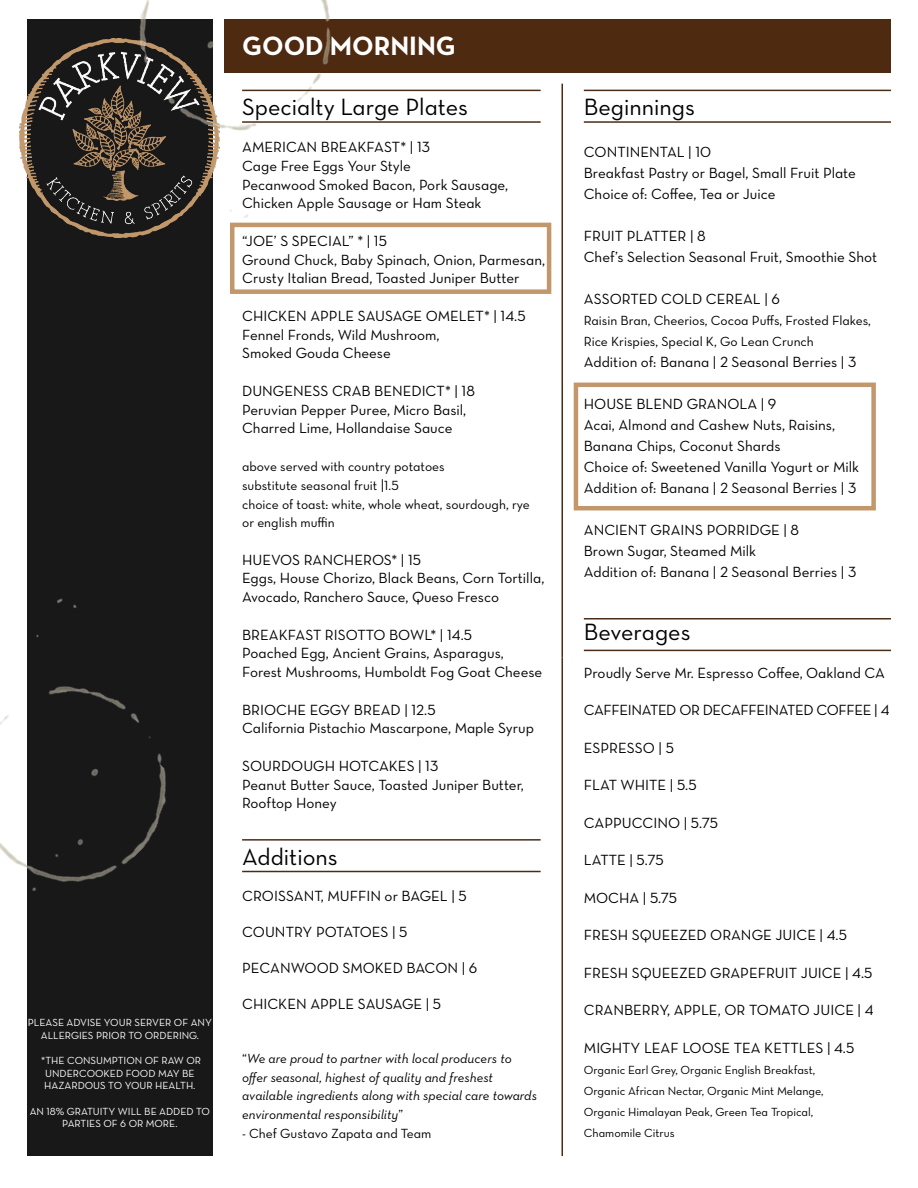
<style>
.page{position:relative;width:918px;height:1188px;background:#fff}
.page>*{position:absolute;margin:0;border:0;box-sizing:border-box;transform-origin:0 0}
.t1{font:700 27px "Neutra Text";color:#fff}
.t2{font:24px "Neutra Text Book Alt";color:#000}
.t3{font:15px/18.8px "Neutra Text Book Alt";color:#000}
.t4{font:15px "Neutra Text Book Alt";letter-spacing:-.025em;color:#000}
.t5{font:13.5px/18.8px "Neutra Text Book Alt";color:#000}
.t6{font:italic 13.5px/18.8px "Neutra Text";color:#000}
.t7{font:12px/21px "Neutra Text Book Alt";color:#000}
.t8{font:10.5px/12.6px "Neutra Text Book Alt";color:#fff;text-align:center}
.s1{font-size:15px}
.s2{font-family:"Neutra Text Book Alt";font-style:normal}
</style>
<div class="page">
<div style="left:445px;top:20px;width:446px;height:52px;background:#4d2a10"></div>
<div style="left:27px;top:20px;width:186px;height:1136px;background:#181819"></div>
<img style="left:20px;top:62px;width:35px;height:152px">
<img style="left:0;top:598px;width:249px;height:293px">
<img style="left:55px;top:0;width:390px;height:238px">
<hr style="left:242px;top:90px;width:299px;height:1px;background:#4b2c17">
<hr style="left:242px;top:121px;width:299px;height:2px;background:#4b2c17">
<hr style="left:584px;top:90px;width:307px;height:1px;background:#4b2c17">
<hr style="left:584px;top:121px;width:307px;height:2px;background:#4b2c17">
<hr style="left:561px;top:84px;width:2px;height:574px;background:#4b2c17">
<hr style="left:561px;top:658px;width:2px;height:498px;background:#4b2c17">
<hr style="left:584px;top:618px;width:307px;height:2px;background:#4b2c17">
<hr style="left:584px;top:650px;width:307px;height:1px;background:#4b2c17">
<hr style="left:242px;top:839px;width:299px;height:2px;background:#4b2c17">
<hr style="left:242px;top:871px;width:299px;height:1px;background:#4b2c17">
<div style="left:574px;top:383px;width:302px;height:127px;border:4px solid #c2976c"></div>
<div style="left:230px;top:223px;width:321px;height:71px;border:4px solid #c2976c"></div>
<p class="t8" style="left:28px;top:1016px;width:186px">PLEASE ADVISE YOUR SERVER OF ANY<br>ALLERGIES PRIOR TO ORDERING.</p>
<p class="t8" style="left:41px;top:1054px;width:161px">*THE CONSUMPTION OF RAW OR<br>UNDERCOOKED FOOD MAY BE<br>HAZARDOUS TO YOUR HEALTH.</p>
<p class="t8" style="left:30px;top:1104px;width:182px">AN 18% GRATUITY WILL BE ADDED TO<br>PARTIES OF 6 OR MORE.</p>
<h1 class="t1" style="left:242px;top:29px;width:215px">GOOD MORNING</h1>
<h2 class="t2" style="left:242px;top:92px;width:227px">Specialty Large Plates</h2>
<p class="t3" style="left:242px;top:138px;width:268px">AMERICAN BREAKFAST* | 13<br>Cage Free Eggs Your Style<br>Pecanwood Smoked Bacon, Pork Sausage,<br>Chicken Apple Sausage or Ham Steak</p>
<p class="t3" style="left:242px;top:231px;width:304px">“JOE’ S SPECIAL” * | 15<br>Ground Chuck, Baby Spinach, Onion, Parmesan,<br>Crusty Italian Bread, Toasted Juniper Butter</p>
<p class="t3" style="left:242px;top:306px;width:285px">CHICKEN APPLE SAUSAGE OMELET* | 14.5<br>Fennel Fronds, Wild Mushroom,<br>Smoked Gouda Cheese</p>
<p class="t3" style="left:242px;top:381px;width:234px">DUNGENESS CRAB BENEDICT* | 18<br>Peruvian Pepper Puree, Micro Basil,<br>Charred Lime, Hollandaise Sauce</p>
<p class="t5" style="left:242px;top:457px;width:289px">above served with country potatoes<br>substitute seasonal fruit <span class="s1">|</span>1.5<br>choice of toast: white, whole wheat, sourdough, rye or english muffin</p>
<p class="t3" style="left:242px;top:550px;width:304px">HUEVOS RANCHEROS* | 15<br>Eggs, House Chorizo, Black Beans, Corn Tortilla,<br>Avocado, Ranchero Sauce, Queso Fresco</p>
<p class="t3" style="left:242px;top:625px;width:302px">BREAKFAST RISOTTO BOWL* | 14.5<br>Poached Egg, Ancient Grains, Asparagus,<br>Forest Mushrooms, Humboldt Fog Goat Cheese</p>
<p class="t3" style="left:242px;top:700px;width:293px">BRIOCHE EGGY BREAD | 12.5<br>California Pistachio Mascarpone, Maple Syrup</p>
<p class="t3" style="left:242px;top:756px;width:283px">SOURDOUGH HOTCAKES | 13<br>Peanut Butter Sauce, Toasted Juniper Butter,<br>Rooftop Honey</p>
<h2 class="t2" style="left:242px;top:842px;width:97px">Additions</h2>
<p class="t3" style="left:242px;top:887px;width:226px">CROISSANT, MUFFIN or BAGEL | 5</p>
<p class="t3" style="left:242px;top:923px;width:167px">COUNTRY POTATOES | 5</p>
<p class="t3" style="left:242px;top:959px;width:237px">PECANWOOD SMOKED BACON | 6</p>
<p class="t3" style="left:242px;top:995px;width:201px">CHICKEN APPLE SAUSAGE | 5</p>
<p class="t6" style="left:242px;top:1049px;width:296px"><span class="s2">“</span>We are proud to partner with local producers to offer seasonal, highest of quality and freshest available ingredients along with special care towards environmental responsibility<span class="s2">”</span></p>
<p class="t5" style="left:242px;top:1124px;width:191px">- Chef Gustavo Zapata and Team</p>
<h2 class="t2" style="left:584px;top:92px;width:113px">Beginnings</h2>
<p class="t3" style="left:584px;top:141px;width:274px;line-height:21px">CONTINENTAL | 10<br>Breakfast Pastry or Bagel, Small Fruit Plate<br>Choice of: Coffee, Tea or Juice</p>
<p class="t3" style="left:584px;top:225px;width:295px;line-height:21px">FRUIT PLATTER | 8<br>Chef’s Selection Seasonal Fruit, Smoothie Shot</p>
<p class="t3" style="left:584px;top:289px;width:198px">ASSORTED COLD CEREAL | 6</p>
<p class="t5" style="left:584px;top:310px;width:289px;line-height:21px">Raisin Bran, Cheerios, Cocoa Puffs, Frosted Flakes,<br>Rice Krispies, Special K, Go Lean Crunch</p>
<p class="t3" style="left:584px;top:352px;width:274px">Addition of: Banana | 2 Seasonal Berries | 3</p>
<p class="t3" style="left:584px;top:393px;width:277px;line-height:21px">HOUSE BLEND GRANOLA | 9<br>Acai, Almond and Cashew Nuts, Raisins, Banana Chips, Coconut Shards<br>Choice of: Sweetened Vanilla Yogurt or Milk Addition of: Banana | 2 Seasonal Berries | 3</p>
<p class="t3" style="left:584px;top:519px;width:274px;line-height:21px">ANCIENT GRAINS PORRIDGE | 8<br>Brown Sugar, Steamed Milk<br>Addition of: Banana | 2 Seasonal Berries | 3</p>
<h2 class="t2" style="left:584px;top:617px;width:108px">Beverages</h2>
<p class="t3" style="left:584px;top:663px;width:303px">Proudly Serve Mr. Espresso Coffee, Oakland CA</p>
<p class="t4" style="left:584px;top:701px;width:307px">CAFFEINATED OR DECAFFEINATED COFFEE | 4</p>
<p class="t3" style="left:584px;top:738px;width:92px">ESPRESSO | 5</p>
<p class="t3" style="left:584px;top:775px;width:114px">FLAT WHITE | 5.5</p>
<p class="t3" style="left:584px;top:813px;width:136px">CAPPUCCINO | 5.75</p>
<p class="t3" style="left:584px;top:850px;width:81px">LATTE | 5.75</p>
<p class="t3" style="left:584px;top:888px;width:95px">MOCHA | 5.75</p>
<p class="t3" style="left:584px;top:925px;width:265px">FRESH SQUEEZED ORANGE JUICE | 4.5</p>
<p class="t3" style="left:584px;top:963px;width:290px">FRESH SQUEEZED GRAPEFRUIT JUICE | 4.5</p>
<p class="t3" style="left:584px;top:1000px;width:291px">CRANBERRY, APPLE, OR TOMATO JUICE | 4</p>
<p class="t3" style="left:584px;top:1038px;width:272px">MIGHTY LEAF LOOSE TEA KETTLES | 4.5</p>
<p class="t7" style="left:584px;top:1059px;width:241px">Organic Earl Grey, Organic English Breakfast, Organic African Nectar, Organic Mint Melange, Organic Himalayan Peak, Green Tea Tropical, Chamomile Citrus</p>
</div>
